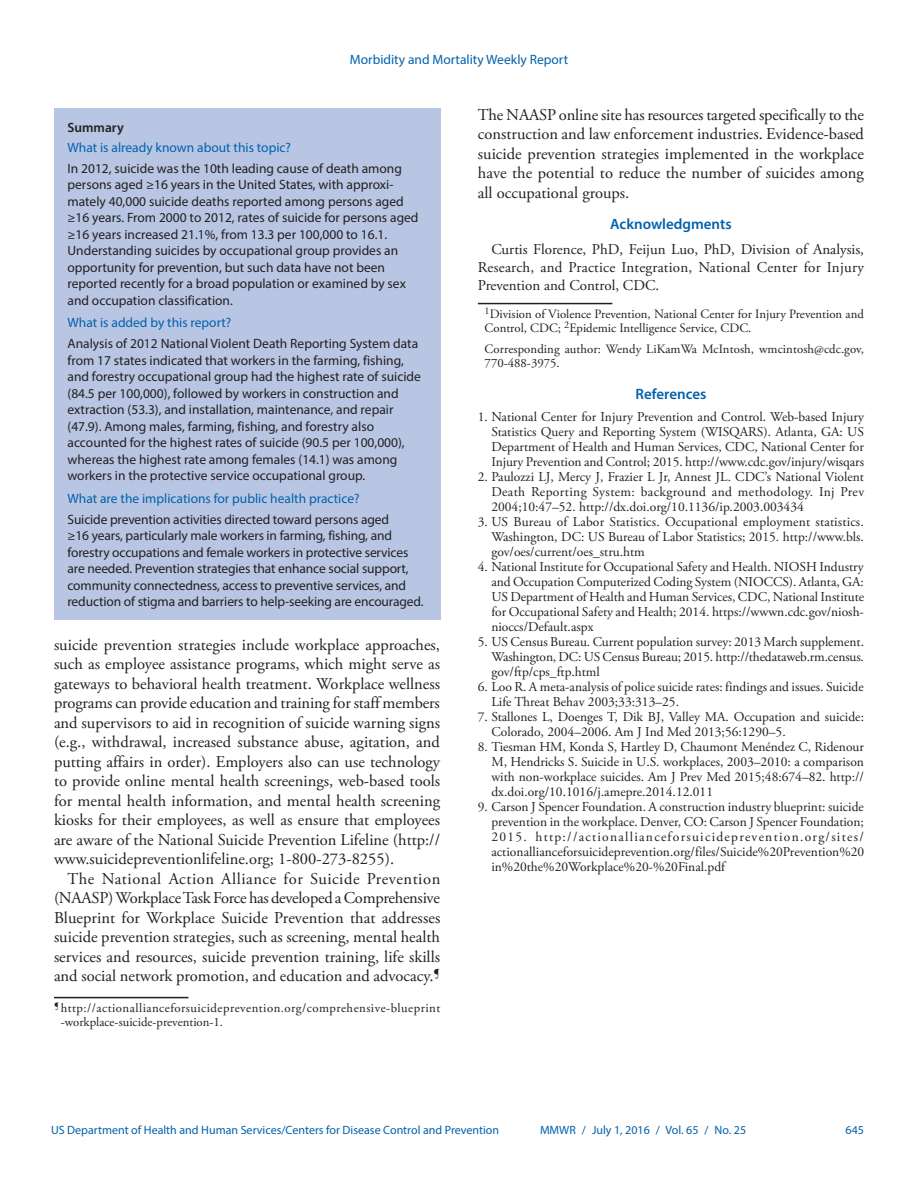
<style>
.page{position:relative;width:918px;height:1188px;background:#fff}
.page>*{position:absolute;margin:0;border:0;box-sizing:border-box;transform-origin:0 0}
.Paragraph{font:16.5px/19.5px "Adobe Garamond Pro";color:#231f20;text-align:justify}
.Acknowledgment{font:15px/18px "Adobe Garamond Pro";color:#231f20;text-align:justify}
.Acknowledgment_Head{font:600 15px "Myriad Pro";color:#0161ab}
.Ref_Title{font:600 15px "Myriad Pro";color:#0161ab}
.References{font:13.5px/15px "Adobe Garamond Pro";color:#231f20;text-align:justify}
.Summary_Box_Text{font:13.5px/16.5px "Myriad Pro";color:#231f20}
.Summary_Box_Heading{font:13.5px "Myriad Pro";color:#0161ab}
.Figure_Title{font:600 13.5px "Myriad Pro";color:#231f20}
.Author_Affiliations{font:12.75px/14.2px "Adobe Garamond Pro";color:#231f20}
.Footnote{font:12.75px/14.2px "Adobe Garamond Pro";letter-spacing:.04em;color:#231f20}
.Corresponding_Author{font:12.75px/14.2px "Adobe Garamond Pro";letter-spacing:.005em;color:#231f20}
.t1{font:12px "Myriad Pro";color:#0161ab}
</style>
<div class="page">
<div style="left:54px;top:108px;width:386px;height:512px;background:#b8c6e3"></div>
<hr style="left:478px;top:303px;width:134px;height:1px;background:#231f20">
<hr style="left:54px;top:997px;width:134px;height:1px;background:#231f20">
<p class="Summary_Box_Heading" style="left:350px;top:51px;width:220px">Morbidity and Mortality Weekly Report</p>
<p class="Figure_Title" style="left:68px;top:119px;width:58px">Summary</p>
<h1 class="Summary_Box_Heading" style="left:68px;top:139px;width:225px">What is already known about this topic?</h1>
<p class="Summary_Box_Text" style="left:68px;top:160px;width:353px">In 2012, suicide was the 10th leading cause of death among persons aged ≥16 years in the United States, with approxi&shy;mately 40,000 suicide deaths reported among persons aged ≥16 years. From 2000 to 2012, rates of suicide for persons aged ≥16 years increased 21.1%, from 13.3 per 100,000 to 16.1.<br>Understanding suicides by occupational group provides an opportunity for prevention, but such data have not been reported recently for a broad population or examined by sex and occupation classification.</p>
<h1 class="Summary_Box_Heading" style="left:68px;top:315px;width:165px">What is added by this report?</h1>
<p class="Summary_Box_Text" style="left:68px;top:335px;width:355px">Analysis of 2012 National Violent Death Reporting System data from 17 states indicated that workers in the farming, fishing, and forestry occupational group had the highest rate of suicide (84.5 per 100,000), followed by workers in construction and extraction (53.3), and installation, maintenance, and repair (47.9). Among males, farming, fishing, and forestry also accounted for the highest rates of suicide (90.5 per 100,000), whereas the highest rate among females (14.1) was among workers in the protective service occupational group.</p>
<h1 class="Summary_Box_Heading" style="left:68px;top:490px;width:294px">What are the implications for public health practice?</h1>
<p class="Summary_Box_Text" style="left:68px;top:511px;width:358px">Suicide prevention activities directed toward persons aged<br>≥16 years, particularly male workers in farming, fishing, and forestry occupations and female workers in protective services are needed. Prevention strategies that enhance social support, community connectedness, access to preventive services, and reduction of stigma and barriers to help-seeking are encouraged.</p>
<p class="Paragraph" style="left:54px;top:635px;width:388px">suicide prevention strategies include workplace approaches, such as employee assistance programs, which might serve as gateways to behavioral health treatment. Workplace wellness programs can provide education and training for staff members and supervisors to aid in recognition of suicide warning signs (e.g., withdrawal, increased substance abuse, agitation, and putting affairs in order). Employers also can use technology to provide online mental health screenings, web-based tools for mental health information, and mental health screening kiosks for their employees, as well as ensure that employees are aware of the National Suicide Prevention Lifeline (http:// www.suicidepreventionlifeline.org; 1-800-273-8255).</p>
<p class="Paragraph" style="left:54px;top:870px;width:388px;text-indent:13px">The National Action Alliance for Suicide Prevention (NAASP) Workplace Task Force has developed a Comprehensive Blueprint for Workplace Suicide Prevention that addresses suicide prevention strategies, such as screening, mental health services and resources, suicide prevention training, life skills and social network promotion, and education and advocacy.<sup>¶</sup></p>
<p class="Footnote" style="left:61px;top:1001px;width:381px;text-indent:-7px"><sup>¶</sup> http://actionallianceforsuicideprevention.org/comprehensive-blueprint -workplace-suicide-prevention-1.</p>
<p class="Paragraph" style="left:478px;top:106px;width:388px">The NAASP online site has resources targeted specifically to the construction and law enforcement industries. Evidence-based suicide prevention strategies implemented in the workplace have the potential to reduce the number of suicides among all occupational groups.</p>
<h1 class="Acknowledgment_Head" style="left:610px;top:215px;width:123px">Acknowledgments</h1>
<p class="Acknowledgment" style="left:478px;top:241px;width:388px;text-indent:14px">Curtis Florence, PhD, Feijun Luo, PhD, Division of Analysis, Research, and Practice Integration, National Center for Injury Prevention and Control, CDC.</p>
<p class="Author_Affiliations" style="left:485px;top:307px;width:381px"><sup>1</sup>Division of Violence Prevention, National Center for Injury Prevention and<br>Control, CDC; <sup>2</sup>Epidemic Intelligence Service, CDC.</p>
<p class="Corresponding_Author" style="left:485px;top:342px;width:381px">Corresponding author: Wendy LiKamWa McIntosh, wmcintosh@cdc.gov,<br>770-488-3975.</p>
<h1 class="Ref_Title" style="left:636px;top:384px;width:72px">References</h1>
<p class="References" style="left:491px;top:409px;width:374px;text-indent:-14px">1. National Center for Injury Prevention and Control. Web-based Injury Statistics Query and Reporting System (WISQARS). Atlanta, GA: US Department of Health and Human Services, CDC, National Center for Injury Prevention and Control; 2015. http://www.cdc.gov/injury/wisqars</p>
<p class="References" style="left:491px;top:469px;width:374px;text-indent:-14px">2. Paulozzi LJ, Mercy J, Frazier L Jr, Annest JL. CDC’s National Violent Death Reporting System: background and methodology. Inj Prev 2004;10:47–52. http://dx.doi.org/10.1136/ip.2003.003434</p>
<p class="References" style="left:491px;top:514px;width:374px;text-indent:-14px">3. US Bureau of Labor Statistics. Occupational employment statistics.<br>Washington, DC: US Bureau of Labor Statistics; 2015. http://www.bls. gov/oes/current/oes_stru.htm</p>
<p class="References" style="left:491px;top:559px;width:374px;text-indent:-14px">4. National Institute for Occupational Safety and Health. NIOSH Industry and Occupation Computerized Coding System (NIOCCS). Atlanta, GA:<br>US Department of Health and Human Services, CDC, National Institute for Occupational Safety and Health; 2014. https://wwwn.cdc.gov/niosh&shy;nioccs/Default.aspx</p>
<p class="References" style="left:491px;top:634px;width:374px;text-indent:-14px">5. US Census Bureau. Current population survey: 2013 March supplement.<br>Washington, DC: US Census Bureau; 2015. http://thedataweb.rm.census. gov/ftp/cps_ftp.html</p>
<p class="References" style="left:491px;top:679px;width:374px;text-indent:-14px">6. Loo R. A meta-analysis of police suicide rates: findings and issues. Suicide<br>Life Threat Behav 2003;33:313–25.</p>
<p class="References" style="left:491px;top:709px;width:374px;text-indent:-14px">7. Stallones L, Doenges T, Dik BJ, Valley MA. Occupation and suicide:<br>Colorado, 2004–2006. Am J Ind Med 2013;56:1290–5.</p>
<p class="References" style="left:491px;top:739px;width:374px;text-indent:-14px">8. Tiesman HM, Konda S, Hartley D, Chaumont Menéndez C, Ridenour M, Hendricks S. Suicide in U.S. workplaces, 2003–2010: a comparison with non-workplace suicides. Am J Prev Med 2015;48:674–82. http:// dx.doi.org/10.1016/j.amepre.2014.12.011</p>
<p class="References" style="left:491px;top:799px;width:374px;text-indent:-14px">9. Carson J Spencer Foundation. A construction industry blueprint: suicide prevention in the workplace. Denver, CO: Carson J Spencer Foundation; 2015. http://actionallianceforsuicideprevention.org/sites/ actionallianceforsuicideprevention.org/files/Suicide%20Prevention%20 in%20the%20Workplace%20-%20Final.pdf</p>
<p class="t1" style="left:51px;top:1123px;width:450px">US Department of Health and Human Services/Centers for Disease Control and Prevention</p>
<p class="t1" style="left:540px;top:1123px;width:208px">MMWR / July 1, 2016 / Vol. 65 / No. 25</p>
<p class="t1" style="left:846px;top:1123px;width:20px">645</p>
</div>
